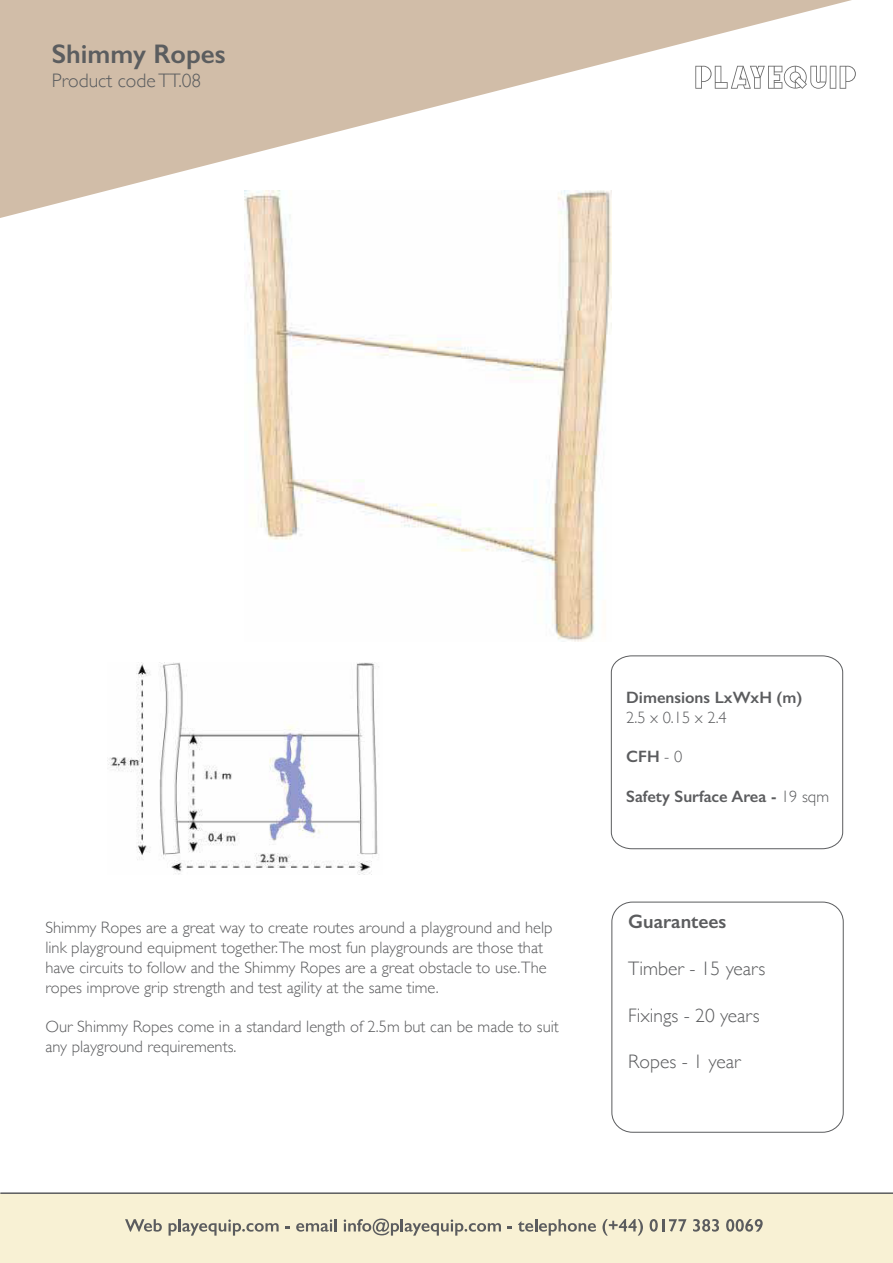
<style>
.page{position:relative;width:893px;height:1263px;background:#fff}
.page>*{position:absolute;margin:0;border:0;box-sizing:border-box;transform-origin:0 0}
.t1{font:600 27px "Gill Sans";color:#5b5d5f}
.t2{font:300 19.5px "Gill Sans";color:#5b5c5e}
.t3{font:300 19.5px "Gill Sans";color:#5b5d5f}
.t4{font:600 19.5px "Gill Sans";color:#5b5c5e}
.t5{font:300 16.5px/19.8px "Gill Sans";color:#5b5c5e}
.t6{font:600 16.5px "Gill Sans";color:#5b5c5e}
.s1{font-weight:300}
</style>
<div class="page">
<svg style="left:0;top:0;width:852px;height:218px;fill:#d1bda8"></svg>
<div style="left:0;top:1193px;width:893px;height:70px;background:#f8f1d4"></div>
<svg style="left:125px;top:1219px;width:37px;height:12px"></svg>
<svg style="left:169px;top:1219px;width:110px;height:16px"></svg>
<svg style="left:296px;top:1219px;width:41px;height:12px"></svg>
<svg style="left:344px;top:1218px;width:157px;height:17px"></svg>
<svg style="left:518px;top:1219px;width:78px;height:16px"></svg>
<svg style="left:602px;top:1219px;width:41px;height:16px"></svg>
<svg style="left:650px;top:1219px;width:36px;height:12px"></svg>
<svg style="left:693px;top:1219px;width:26px;height:12px"></svg>
<svg style="left:726px;top:1219px;width:37px;height:12px"></svg>
<hr style="left:0;top:1192px;width:893px;height:2px;background:#5b5c5e">
<div style="left:611px;top:902px;width:233px;height:230px;border:1px solid #5b5c5e;border-radius:20px"></div>
<svg style="left:611px;top:655px;width:232px;height:194px"></svg>
<svg style="left:695px;top:66px;width:161px;height:23px"></svg>
<img style="left:245px;top:190px;width:367px;height:452px">
<img style="left:107px;top:662px;width:272px;height:213px">
<h1 class="t1" style="left:52px;top:38px;width:175px">Shimmy Ropes</h1>
<p class="t3" style="left:52px;top:65px;width:151px">Product codeTT.08</p>
<p class="t5" style="left:45px;top:917px;width:509px">Shimmy Ropes are a great way to create routes around a playground and help link playground equipment together.The most fun playgrounds are those that have circuits to follow and the Shimmy Ropes are a great obstacle to use.The ropes improve grip strength and test agility at the same time.</p>
<p class="t5" style="left:45px;top:1016px;width:515px">Our Shimmy Ropes come in a standard length of 2.5m but can be made to suit any playground requirements.</p>
<p class="t6" style="left:626px;top:687px;width:178px">Dimensions LxWxH (m)</p>
<p class="t5" style="left:626px;top:707px;width:102px">2.5 x 0.15 x 2.4</p>
<p class="t6" style="left:626px;top:747px;width:58px">CFH <span class="s1">- 0</span></p>
<p class="t6" style="left:626px;top:786px;width:204px">Safety Surface Area - <span class="s1">19 sqm</span></p>
<p class="t4" style="left:628px;top:909px;width:100px">Guarantees</p>
<p class="t2" style="left:628px;top:953px;width:139px">Timber - 15 years</p>
<p class="t2" style="left:628px;top:1000px;width:133px">Fixings - 20 years</p>
<p class="t2" style="left:628px;top:1046px;width:114px">Ropes - 1 year</p>
</div>
